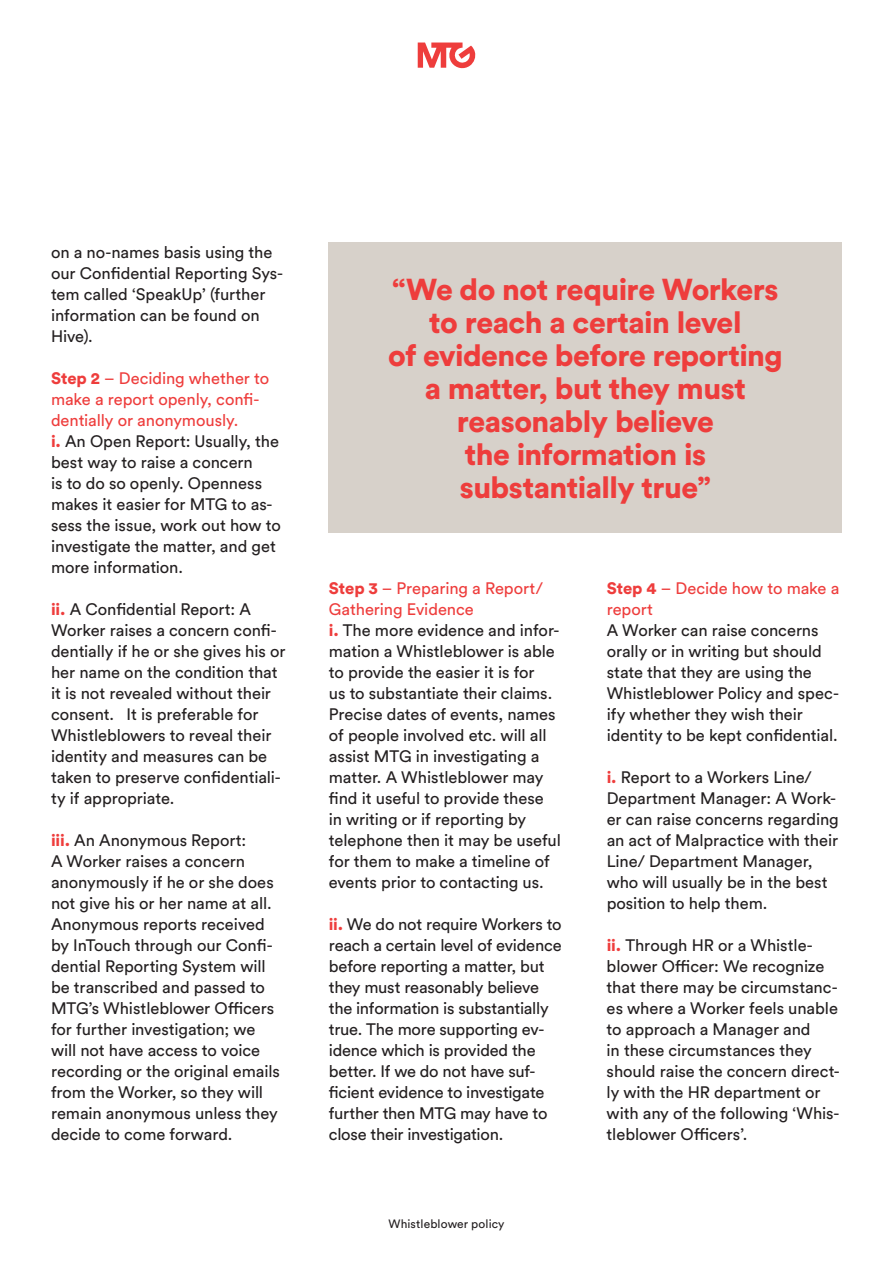
<style>
.page{position:relative;width:893px;height:1263px;background:#fff}
.page>*{position:absolute;margin:0;border:0;box-sizing:border-box;transform-origin:0 0}
.No_Spacing{font:900 30px/33px "Circular Pro";letter-spacing:-.015em;color:#ee3d3c;text-align:center}
.No_Spacing-2{font:16.5px/21px "Circular Pro";letter-spacing:-.005em;color:#231f20}
.No_Spacing-3{font:16.5px/21px "Circular Pro";letter-spacing:-.005em;color:#ee3d3c}
.t1{font:12px "Circular Pro";letter-spacing:.01em;color:#231f20}
.s1{font-weight:900}
.s2{font-weight:900;color:#ee3d3c}
</style>
<div class="page">
<svg style="left:418px;top:43px;width:57px;height:26px"></svg>
<div style="left:329px;top:242px;width:513px;height:290px;background:#d7d1ca"></div>
<p class="No_Spacing-2" style="left:51px;top:241px;width:234px">on a no-names basis using the our Confidential Reporting Sys&shy;tem called ‘SpeakUp’ (further information can be found on<br>Hive).</p>
<p class="No_Spacing-3" style="left:51px;top:367px;width:220px"><span class="s1">Step 2</span> – Deciding whether to make a report openly, confi&shy;dentially or anonymously.</p>
<p class="No_Spacing-2" style="left:51px;top:430px;width:231px"><span class="s2">i.</span> An Open Report: Usually, the best way to raise a concern<br>is to do so openly. Openness makes it easier for MTG to as&shy;sess the issue, work out how to investigate the matter, and get more information.</p>
<p class="No_Spacing-2" style="left:51px;top:598px;width:236px"><span class="s2">ii.</span> A Confidential Report: A<br>Worker raises a concern confi&shy;dentially if he or she gives his or her name on the condition that it is not revealed without their consent. It is preferable for<br>Whistleblowers to reveal their identity and measures can be taken to preserve confidentiali&shy;ty if appropriate.</p>
<p class="No_Spacing-2" style="left:51px;top:829px;width:230px"><span class="s2">iii.</span> An Anonymous Report:<br>A Worker raises a concern anonymously if he or she does not give his or her name at all.<br>Anonymous reports received by InTouch through our Confi&shy;dential Reporting System will be transcribed and passed to<br>MTG’s Whistleblower Officers for further investigation; we will not have access to voice recording or the original emails from the Worker, so they will remain anonymous unless they decide to come forward.</p>
<p class="No_Spacing" style="left:388px;top:272px;width:396px">“We do not require Workers to reach a certain level<br>of evidence before reporting a matter, but they must reasonably believe<br>the information is substantially true”</p>
<p class="No_Spacing-3" style="left:329px;top:577px;width:216px"><span class="s1">Step 3</span> – Preparing a Report/<br>Gathering Evidence</p>
<p class="No_Spacing-2" style="left:329px;top:619px;width:234px"><span class="s2">i.</span> The more evidence and infor&shy;mation a Whistleblower is able to provide the easier it is for<br>us to substantiate their claims.<br>Precise dates of events, names of people involved etc. will all assist MTG in investigating a matter. A Whistleblower may find it useful to provide these in writing or if reporting by telephone then it may be useful for them to make a timeline of events prior to contacting us.</p>
<p class="No_Spacing-2" style="left:329px;top:913px;width:234px"><span class="s2">ii.</span> We do not require Workers to reach a certain level of evidence before reporting a matter, but they must reasonably believe the information is substantially true. The more supporting ev&shy;idence which is provided the better. If we do not have suf&shy;ficient evidence to investigate further then MTG may have to close their investigation.</p>
<p class="t1" style="left:388px;top:1216px;width:118px">Whistleblower policy</p>
<p class="No_Spacing-3" style="left:607px;top:577px;width:234px"><span class="s1">Step 4</span> – Decide how to make a report</p>
<p class="No_Spacing-2" style="left:607px;top:619px;width:234px">A Worker can raise concerns orally or in writing but should state that they are using the<br>Whistleblower Policy and spec&shy;ify whether they wish their identity to be kept confidential.</p>
<p class="No_Spacing-2" style="left:607px;top:766px;width:234px"><span class="s2">i.</span> Report to a Workers Line/<br>Department Manager: A Work&shy;er can raise concerns regarding an act of Malpractice with their<br>Line/ Department Manager, who will usually be in the best position to help them.</p>
<p class="No_Spacing-2" style="left:607px;top:934px;width:235px"><span class="s2">ii.</span> Through HR or a Whistle&shy;blower Officer: We recognize that there may be circumstanc&shy;es where a Worker feels unable to approach a Manager and<br>in these circumstances they should raise the concern direct&shy;ly with the HR department or with any of the following ‘Whis&shy;tleblower Officers’.</p>
</div>
